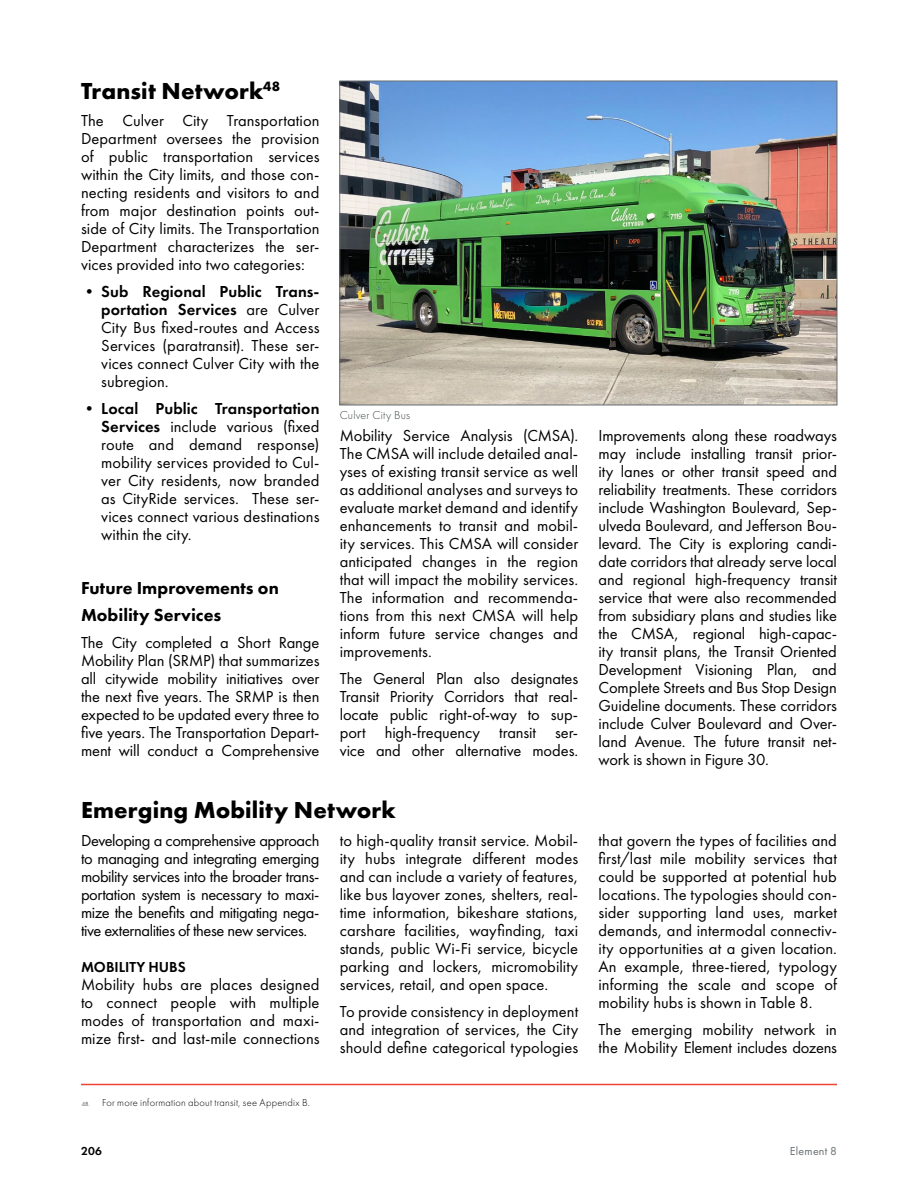
<style>
.page{position:relative;width:918px;height:1188px;background:#fff}
.page>*{position:absolute;margin:0;border:0;box-sizing:border-box;transform-origin:0 0}
.t1{font:700 24px "Futura PT";letter-spacing:.005em;color:#000}
.t2{font:800 18px/27px "Futura PT";letter-spacing:.005em;color:#000}
.Body_Copy{font:16.5px/18px "Futura PT";color:#000;text-align:justify}
.t3{font:600 15px "Futura PT";color:#000}
.Image_Source{font:300 12px "Futura PT";letter-spacing:.015em;color:#3f474a}
.t4{font:12px "Futura PT";letter-spacing:.015em;color:#696f72}
.t5{font:600 12px "Futura PT";color:#000}
.t6{font:300 10.5px "Futura PT";letter-spacing:.02em;color:#000}
.s1{font-weight:600}
.s2{font-size:6.15px}
</style>
<div class="page">
<img style="left:341px;top:83px;width:494px;height:320px">
<div style="left:339px;top:81px;width:498px;height:324px;border:1px solid #696f72"></div>
<hr style="left:81px;top:1084px;width:756px;height:1px;background:#ef4136">
<p class="t1" style="left:81px;top:76px;width:201px">Transit Network<sup>48</sup></p>
<p class="Body_Copy" style="left:81px;top:111px;width:240px">The Culver City Transportation Department oversees the provision of public transportation services within the City limits, and those con&shy;necting residents and visitors to and from major destination points out&shy;side of City limits. The Transportation Department characterizes the ser&shy;vices provided into two categories:</p>
<p class="Body_Copy" style="left:101px;top:282px;width:220px;text-indent:-20px">• <span class="s1">Sub Regional Public Trans&shy;portation Services</span> are Culver City Bus fixed-routes and Access Services (paratransit). These ser&shy;vices connect Culver City with the subregion.</p>
<p class="Body_Copy" style="left:101px;top:399px;width:220px;text-indent:-20px">• <span class="s1">Local Public Transportation Services</span> include various (fixed route and demand response) mobility services provided to Cul&shy;ver City residents, now branded as CityRide services. These ser&shy;vices connect various destinations within the city.</p>
<p class="t2" style="left:81px;top:574px;width:199px">Future Improvements on<br>Mobility Services</p>
<p class="Body_Copy" style="left:81px;top:633px;width:240px">The City completed a Short Range Mobility Plan (SRMP) that summarizes all citywide mobility initiatives over the next five years. The SRMP is then expected to be updated every three to five years. The Transportation Depart&shy;ment will conduct a Comprehensive</p>
<p class="Image_Source" style="left:340px;top:408px;width:72px">Culver City Bus</p>
<p class="Body_Copy" style="left:340px;top:426px;width:240px">Mobility Service Analysis (CMSA).<br>The CMSA will include detailed anal&shy;yses of existing transit service as well as additional analyses and surveys to evaluate market demand and identify enhancements to transit and mobil&shy;ity services. This CMSA will consider anticipated changes in the region that will impact the mobility services.<br>The information and recommenda&shy;tions from this next CMSA will help inform future service changes and improvements.</p>
<p class="Body_Copy" style="left:340px;top:669px;width:240px">The General Plan also designates Transit Priority Corridors that real&shy;locate public right-of-way to sup&shy;port high-frequency transit ser&shy;vice and other alternative modes.</p>
<p class="t1" style="left:81px;top:794px;width:316px">Emerging Mobility Network</p>
<p class="Body_Copy" style="left:81px;top:831px;width:240px">Developing a comprehensive approach to managing and integrating emerging mobility services into the broader trans&shy;portation system is necessary to maxi&shy;mize the benefits and mitigating nega&shy;tive externalities of these new services.</p>
<p class="t3" style="left:81px;top:958px;width:106px">MOBILITY HUBS</p>
<p class="Body_Copy" style="left:81px;top:975px;width:240px">Mobility hubs are places designed to connect people with multiple modes of transportation and maxi&shy;mize first- and last-mile connections</p>
<p class="Body_Copy" style="left:340px;top:831px;width:240px">to high-quality transit service. Mobil&shy;ity hubs integrate different modes and can include a variety of features, like bus layover zones, shelters, real&shy;time information, bikeshare stations, carshare facilities, wayfinding, taxi stands, public Wi-Fi service, bicycle parking and lockers, micromobility services, retail, and open space.</p>
<p class="Body_Copy" style="left:340px;top:1002px;width:240px">To provide consistency in deployment and integration of services, the City should define categorical typologies</p>
<p class="Body_Copy" style="left:598px;top:426px;width:240px">Improvements along these roadways may include installing transit prior&shy;ity lanes or other transit speed and reliability treatments. These corridors include Washington Boulevard, Sep&shy;ulveda Boulevard, and Jefferson Bou&shy;levard. The City is exploring candi&shy;date corridors that already serve local and regional high-frequency transit service that were also recommended from subsidiary plans and studies like the CMSA, regional high-capac&shy;ity transit plans, the Transit Oriented Development Visioning Plan, and Complete Streets and Bus Stop Design Guideline documents. These corridors include Culver Boulevard and Over&shy;land Avenue. The future transit net&shy;work is shown in Figure 30.</p>
<p class="Body_Copy" style="left:598px;top:831px;width:240px">that govern the types of facilities and first/last mile mobility services that could be supported at potential hub locations. The typologies should con&shy;sider supporting land uses, market demands, and intermodal connectiv&shy;ity opportunities at a given location.<br>An example, three-tiered, typology informing the scale and scope of mobility hubs is shown in Table 8.</p>
<p class="Body_Copy" style="left:598px;top:1020px;width:240px">The emerging mobility network in the Mobility Element includes dozens</p>
<p class="t6" style="left:82px;top:1097px;width:230px"><span class="s2">48.</span> For more information about transit, see Appendix B.</p>
<p class="t5" style="left:81px;top:1143px;width:23px">206</p>
<p class="t4" style="left:790px;top:1143px;width:49px">Element 8</p>
</div>
